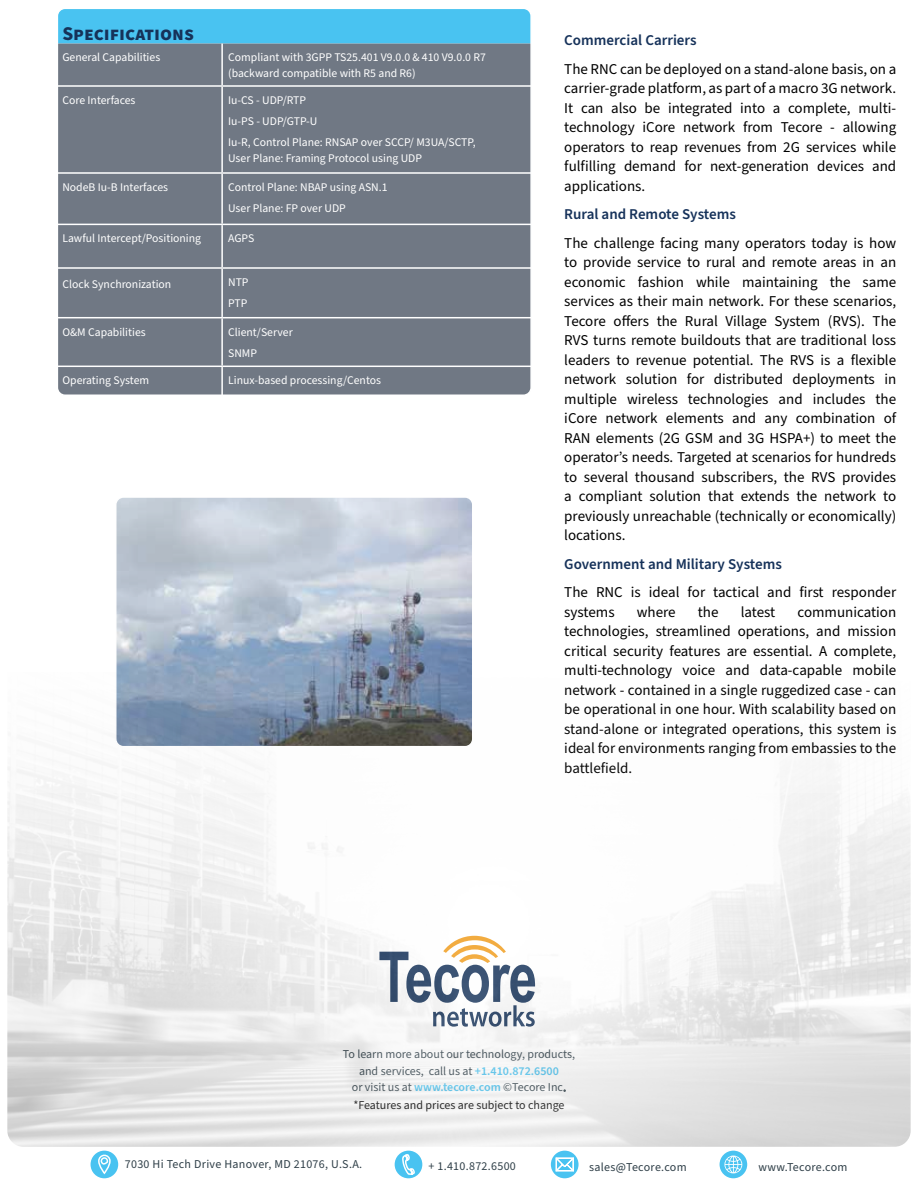
<style>
.page{position:relative;width:918px;height:1188px;background:#fff}
.page>*{position:absolute;margin:0;border:0;box-sizing:border-box;transform-origin:0 0}
.t1{font:700 19.5px "Source Sans Pro";color:#163259}
.t2{font:15px/19.5px "Source Sans Pro";color:#000;text-align:justify}
.t3{font:600 15px "Source Sans Pro";color:#16325a}
.t4{font:12px/16.8px "Source Sans Pro";color:#2f3f48;text-align:center}
.t5{font:12px "Source Sans Pro";letter-spacing:.025em;color:#2f3f48}
.t6{font:11.7px/21px "Source Sans Pro";color:#fff}
.s1{font-weight:600;color:#49c3f1}
.s2{color:#000}
</style>
<div class="page">
<div style="left:60px;top:11px;width:469px;height:33px;background:#49c3f1"></div>
<div style="left:60px;top:44px;width:469px;height:349px;background:#707884"></div>
<hr style="left:221px;top:44px;width:2px;height:41px;background:#fff">
<hr style="left:57px;top:85px;width:165px;height:2px;background:#fff">
<hr style="left:222px;top:85px;width:309px;height:2px;background:#fff">
<hr style="left:221px;top:87px;width:2px;height:85px;background:#fff">
<hr style="left:57px;top:172px;width:165px;height:2px;background:#fff">
<hr style="left:222px;top:172px;width:309px;height:2px;background:#fff">
<hr style="left:221px;top:174px;width:2px;height:50px;background:#fff">
<hr style="left:57px;top:224px;width:165px;height:1px;background:#fff">
<hr style="left:222px;top:224px;width:309px;height:1px;background:#fff">
<hr style="left:221px;top:225px;width:2px;height:42px;background:#fff">
<hr style="left:57px;top:267px;width:165px;height:2px;background:#fff">
<hr style="left:222px;top:267px;width:309px;height:2px;background:#fff">
<hr style="left:221px;top:269px;width:2px;height:48px;background:#fff">
<hr style="left:57px;top:317px;width:165px;height:1px;background:#fff">
<hr style="left:222px;top:317px;width:309px;height:1px;background:#fff">
<hr style="left:221px;top:318px;width:2px;height:48px;background:#fff">
<hr style="left:57px;top:366px;width:165px;height:1px;background:#fff">
<hr style="left:222px;top:366px;width:309px;height:1px;background:#fff">
<hr style="left:221px;top:367px;width:2px;height:28px;background:#fff">
<div style="left:57px;top:8px;width:475px;height:388px;border:2px solid #fff;border-radius:8px"></div>
<img style="left:118px;top:499px;width:353px;height:147px">
<div style="left:115px;top:496px;width:359px;height:251px;border:2px solid #fff;border-radius:8px"></div>
<div style="left:91px;top:1151px;width:27px;height:27px;background:#49c3f1;border-radius:50%"></div>
<div style="left:395px;top:1151px;width:27px;height:27px;background:#49c3f1;border-radius:50%"></div>
<div style="left:551px;top:1151px;width:28px;height:27px;background:#49c3f1;border-radius:50%"></div>
<div style="left:720px;top:1151px;width:27px;height:27px;background:#49c3f1;border-radius:50%"></div>
<svg style="left:98px;top:1154px;width:13px;height:21px"></svg>
<svg style="left:402px;top:1154px;width:13px;height:21px"></svg>
<svg style="left:555px;top:1157px;width:19px;height:15px"></svg>
<svg style="left:724px;top:1156px;width:18px;height:17px"></svg>
<img style="left:8px;top:646px;width:903px;height:501px">
<h1 class="t1" style="left:62px;top:20px;width:133px">Specifications</h1>
<p class="t6" style="left:62px;top:47px;width:99px">General Capabilities</p>
<p class="t6" style="left:228px;top:49px;width:259px;line-height:16.5px">Compliant with 3GPP TS25.401 V9.0.0 &amp; 410 V9.0.0 R7 (backward compatible with R5 and R6)</p>
<p class="t6" style="left:62px;top:90px;width:75px">Core Interfaces</p>
<p class="t6" style="left:228px;top:90px;width:249px">Iu-CS - UDP/RTP<br>Iu-PS - UDP/GTP-U<br>Iu-R, Control Plane: RNSAP over SCCP/ M3UA/SCTP,</p>
<p class="t6" style="left:228px;top:148px;width:195px">User Plane: Framing Protocol using UDP</p>
<p class="t6" style="left:62px;top:177px;width:107px">NodeB Iu-B Interfaces</p>
<p class="t6" style="left:228px;top:177px;width:161px">Control Plane: NBAP using ASN.1<br>User Plane: FP over UDP</p>
<p class="t6" style="left:62px;top:228px;width:140px">Lawful Intercept/Positioning</p>
<p class="t6" style="left:228px;top:228px;width:28px">AGPS</p>
<p class="t6" style="left:62px;top:274px;width:110px">Clock Synchronization</p>
<p class="t6" style="left:228px;top:272px;width:22px">NTP<br>PTP</p>
<p class="t6" style="left:62px;top:322px;width:85px">O&amp;M Capabilities</p>
<p class="t6" style="left:228px;top:322px;width:66px">Client/Server<br>SNMP</p>
<p class="t6" style="left:62px;top:370px;width:88px">Operating System</p>
<p class="t6" style="left:228px;top:370px;width:154px">Linux-based processing/Centos</p>
<p class="t3" style="left:564px;top:30px;width:134px">Commercial Carriers</p>
<p class="t2" style="left:564px;top:59px;width:333px">The RNC can be deployed on a stand-alone basis, on a carrier-grade platform, as part of a macro 3G network.<br>It can also be integrated into a complete, multi&shy;technology iCore network from Tecore - allowing operators to reap revenues from 2G services while fulfilling demand for next-generation devices and applications.</p>
<p class="t3" style="left:564px;top:204px;width:173px">Rural and Remote Systems</p>
<p class="t2" style="left:564px;top:233px;width:334px">The challenge facing many operators today is how to provide service to rural and remote areas in an economic fashion while maintaining the same services as their main network. For these scenarios, Tecore offers the Rural Village System (RVS). The RVS turns remote buildouts that are traditional loss leaders to revenue potential. The RVS is a flexible network solution for distributed deployments in multiple wireless technologies and includes the iCore network elements and any combination of RAN elements (2G GSM and 3G HSPA+) to meet the operator’s needs. Targeted at scenarios for hundreds to several thousand subscribers, the RVS provides a compliant solution that extends the network to previously unreachable (technically or economically) locations.</p>
<p class="t3" style="left:564px;top:554px;width:219px">Government and Military Systems</p>
<p class="t2" style="left:564px;top:583px;width:333px">The RNC is ideal for tactical and first responder systems</p>
<p class="t2" style="left:637px;top:602px;width:40px">where</p>
<p class="t2" style="left:698px;top:602px;width:22px">the</p>
<p class="t2" style="left:741px;top:602px;width:36px">latest</p>
<p class="t2" style="left:564px;top:602px;width:334px;text-indent:233px">communication technologies, streamlined operations, and mission critical security features are essential. A complete, multi-technology voice and data-capable mobile network - contained in a single ruggedized case - can be operational in one hour. With scalability based on stand-alone or integrated operations, this system is ideal for environments ranging from embassies to the battlefield.</p>
<p class="t4" style="left:343px;top:1046px;width:234px">To learn more about our technology, products, and services, call us at <span class="s1">+1.410.872.6500<br></span>or visit us at <span class="s1">www.tecore.com</span> ©Tecore Inc. <span class="s2">*Features and prices are subject to change</span></p>
<p class="t5" style="left:125px;top:1156px;width:239px">7030 Hi Tech Drive Hanover, MD 21076, U.S.A.</p>
<p class="t5" style="left:428px;top:1158px;width:89px">+ 1.410.872.6500</p>
<p class="t5" style="left:589px;top:1159px;width:99px">sales@Tecore.com</p>
<p class="t5" style="left:759px;top:1159px;width:90px">www.Tecore.com</p>
</div>
